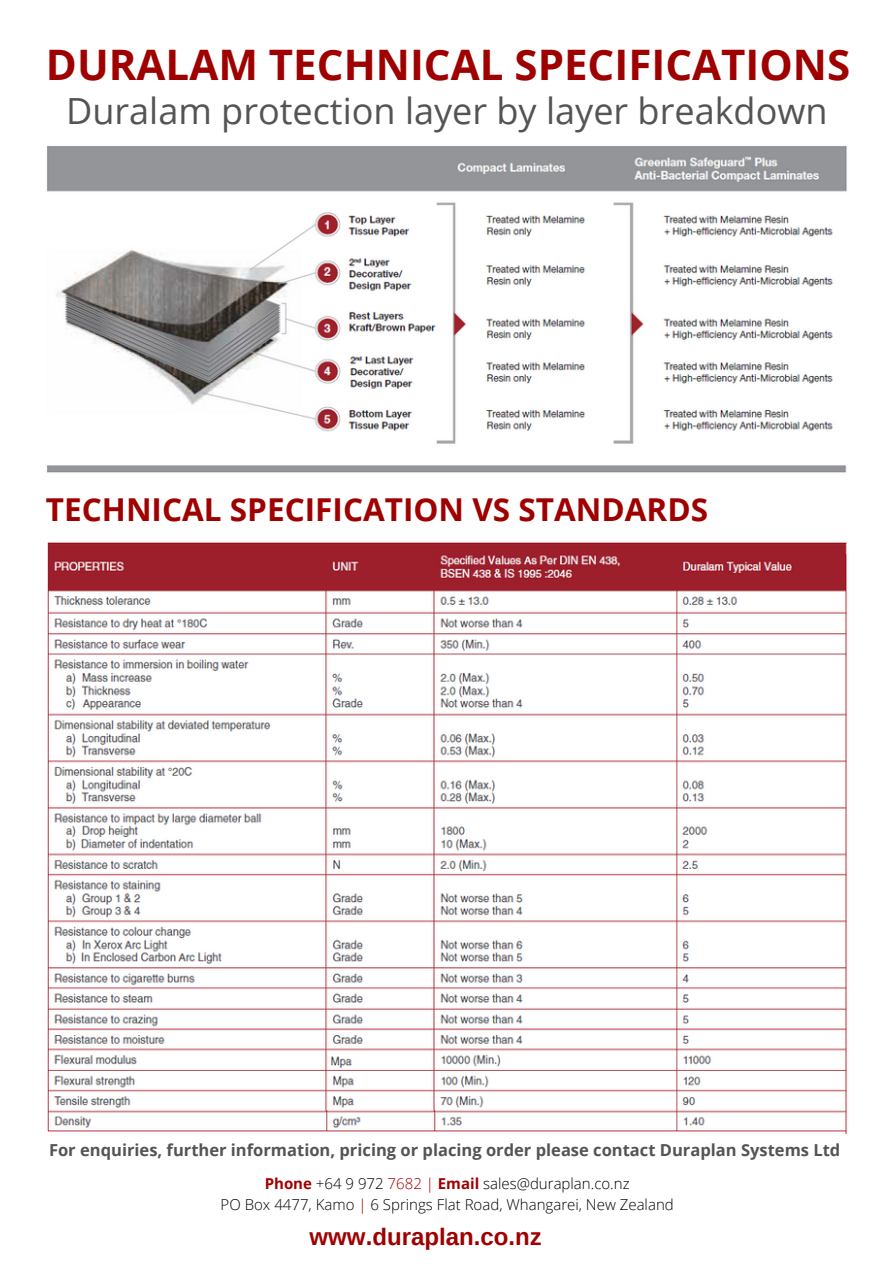
<style>
.page{position:relative;width:894px;height:1264px;background:#fff}
.page>*{position:absolute;margin:0;border:0;box-sizing:border-box;transform-origin:0 0}
.t1{font:700 42px "Open Sans";color:#9f0000}
.t2{font:36px "Open Sans";color:#545454}
.t3{font:700 31.5px "Open Sans";color:#9f0000}
.t4{font:700 24px "Arimo";color:#9f0000}
.t5{font:700 16.5px "Open Sans";color:#545454}
.t6{font:300 15px/20.2px "Open Sans";color:#000;text-align:center}
.s1{font-weight:700;color:#9f0000}
.s2{color:#9f0000}
</style>
<div class="page">
<img style="left:47px;top:542px;width:800px;height:591px">
<img style="left:47px;top:146px;width:800px;height:327px">
<h1 class="t1" style="left:46px;top:35px;width:805px">DURALAM TECHNICAL SPECIFICATIONS</h1>
<h2 class="t2" style="left:66px;top:86px;width:762px">Duralam protection layer by layer breakdown</h2>
<h3 class="t3" style="left:46px;top:487px;width:663px">TECHNICAL SPECIFICATION VS STANDARDS</h3>
<p class="t5" style="left:49px;top:1138px;width:792px">For enquiries, further information, pricing or placing order please contact Duraplan Systems Ltd</p>
<p class="t6" style="left:220px;top:1173px;width:454px"><span class="s1">Phone</span> +64 9 972 <span class="s2">7682 |</span> <span class="s1">Email</span> sales@duraplan.co.nz<br>PO Box 4477, Kamo <span class="s2">|</span> 6 Springs Flat Road, Whangarei, New Zealand</p>
<h3 class="t4" style="left:309px;top:1223px;width:234px">www.duraplan.co.nz</h3>
</div>
